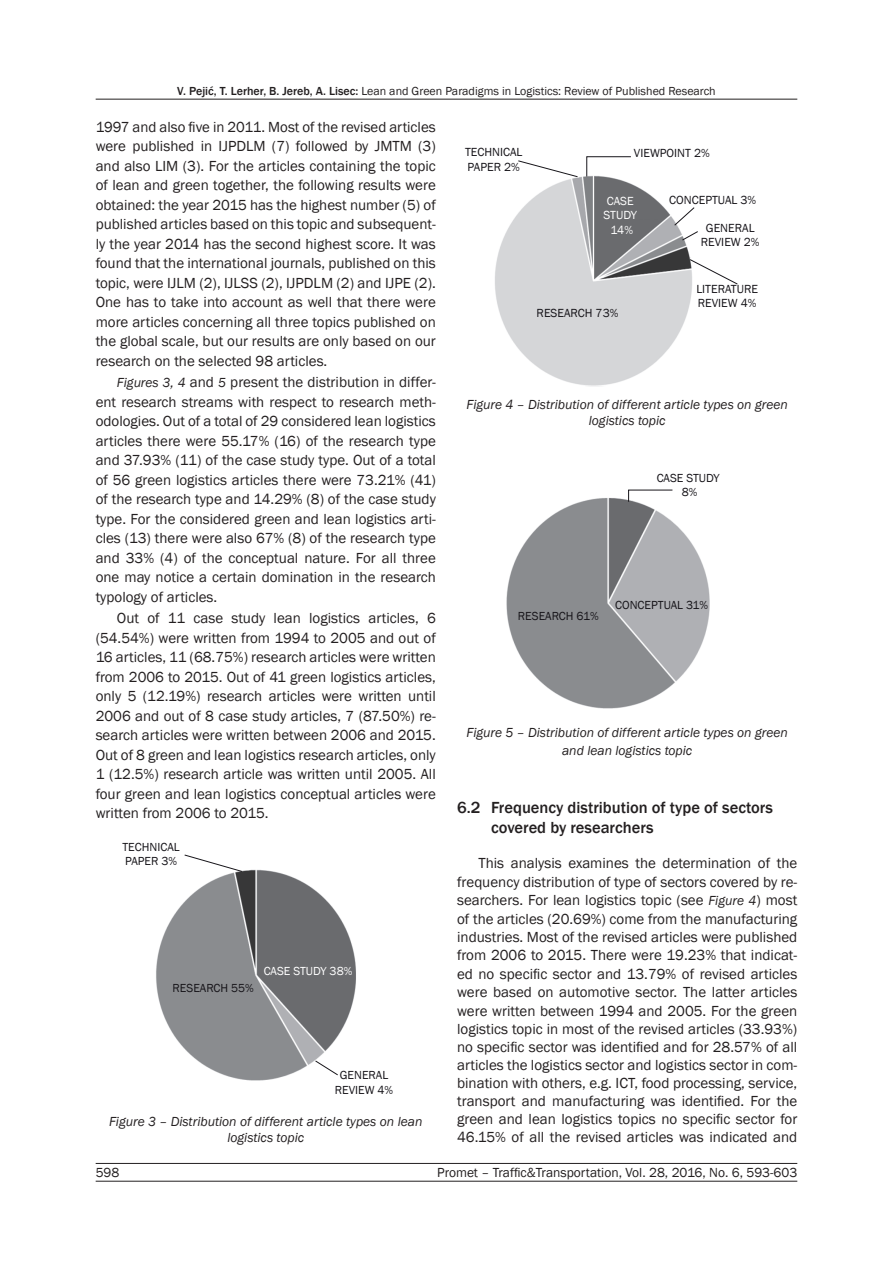
<style>
.page{position:relative;width:893px;height:1263px;background:#fff}
.page>*{position:absolute;margin:0;border:0;box-sizing:border-box;transform-origin:0 0}
.t1{font:500 16.5px/19.8px "Franklin Gothic";color:#231f20}
.t2{font:15px/19.5px "Franklin Gothic";color:#231f20;text-align:justify}
.t3{font:italic 13.5px/16.2px "Franklin Gothic";color:#231f20;text-align:center}
.t4{font:13.5px "Franklin Gothic";color:#231f20}
.t5{font:12px/14.4px "Franklin Gothic";color:#17151a}
.t6{font:12px "Franklin Gothic";color:#231f20}
.t7{font:12px/14.5px "Franklin Gothic";color:#fff;text-align:center}
.s1{font-weight:500}
.s2{font-style:italic;font-size:13.5px}
</style>
<div class="page">
<hr style="left:96px;top:1163px;width:701px;height:1px;background:#231f20">
<hr style="left:96px;top:1181px;width:701px;height:1px;background:#231f20">
<hr style="left:96px;top:99px;width:701px;height:1px;background:#231f20">
<img style="left:156px;top:869px;width:200px;height:212px">
<svg style="left:184px;top:854px;width:58px;height:18px"></svg>
<svg style="left:315px;top:1060px;width:23px;height:15px"></svg>
<img style="left:495px;top:176px;width:197px;height:211px">
<svg style="left:518px;top:160px;width:60px;height:17px"></svg>
<svg style="left:586px;top:156px;width:45px;height:21px"></svg>
<svg style="left:690px;top:259px;width:48px;height:26px"></svg>
<svg style="left:674px;top:207px;width:24px;height:34px"></svg>
<img style="left:506px;top:498px;width:204px;height:211px">
<svg style="left:628px;top:490px;width:45px;height:12px"></svg>
<p class="t6" style="left:177px;top:83px;width:540px"><span class="s1">V. Pejić, T. Lerher, B. Jereb, A. Lisec:</span> Lean and Green Paradigms in Logistics: Review of Published Research</p>
<p class="t2" style="left:96px;top:117px;width:342px">1997 and also five in 2011. Most of the revised articles were published in IJPDLM (7) followed by JMTM (3) and also LIM (3). For the articles containing the topic of lean and green together, the following results were obtained: the year 2015 has the highest number (5) of published articles based on this topic and subsequent&shy;ly the year 2014 has the second highest score. It was found that the international journals, published on this topic, were IJLM (2), IJLSS (2), IJPDLM (2) and IJPE (2).<br>One has to take into account as well that there were more articles concerning all three topics published on the global scale, but our results are only based on our research on the selected 98 articles.</p>
<p class="t2" style="left:96px;top:373px;width:342px;text-indent:21px"><span class="s2">Figures 3, 4</span> and <span class="s2">5</span> present the distribution in differ&shy;ent research streams with respect to research meth&shy;odologies. Out of a total of 29 considered lean logistics articles there were 55.17% (16) of the research type and 37.93% (11) of the case study type. Out of a total of 56 green logistics articles there were 73.21% (41) of the research type and 14.29% (8) of the case study type. For the considered green and lean logistics arti&shy;cles (13) there were also 67% (8) of the research type and 33% (4) of the conceptual nature. For all three one may notice a certain domination in the research typology of articles.</p>
<p class="t2" style="left:96px;top:609px;width:342px;text-indent:21px">Out of 11 case study lean logistics articles, 6 (54.54%) were written from 1994 to 2005 and out of 16 articles, 11 (68.75%) research articles were written from 2006 to 2015. Out of 41 green logistics articles, only 5 (12.19%) research articles were written until 2006 and out of 8 case study articles, 7 (87.50%) re&shy;search articles were written between 2006 and 2015.<br>Out of 8 green and lean logistics research articles, only 1 (12.5%) research article was written until 2005. All four green and lean logistics conceptual articles were written from 2006 to 2015.</p>
<p class="t5" style="left:122px;top:840px;width:59px">TECHNICAL<br>PAPER 3%</p>
<p class="t5" style="left:465px;top:145px;width:59px">TECHNICAL<br>PAPER 2%</p>
<p class="t5" style="left:634px;top:146px;width:77px">VIEWPOINT 2%</p>
<p class="t5" style="left:669px;top:193px;width:89px">CONCEPTUAL 3%</p>
<p class="t7" style="left:604px;top:194px;width:35px">CASE<br>STUDY<br>14%</p>
<p class="t5" style="left:701px;top:221px;width:60px;text-align:center">GENERAL<br>REVIEW 2%</p>
<p class="t5" style="left:696px;top:282px;width:63px">LITERATURE<br>REVIEW 4%</p>
<p class="t5" style="left:537px;top:306px;width:83px">RESEARCH 73%</p>
<p class="t3" style="left:467px;top:396px;width:323px">Figure 4 – Distribution of different article types on green logistics topic</p>
<p class="t5" style="left:657px;top:471px;width:64px;text-align:center">CASE STUDY<br>8%</p>
<p class="t5" style="left:615px;top:598px;width:94px">CONCEPTUAL 31%</p>
<p class="t5" style="left:518px;top:609px;width:82px">RESEARCH 61%</p>
<p class="t3" style="left:467px;top:724px;width:323px;line-height:18px">Figure 5 – Distribution of different article types on green and lean logistics topic</p>
<p class="t1" style="left:491px;top:798px;width:283px;text-indent:-34px">6.2 Frequency distribution of type of sectors covered by researchers</p>
<p class="t2" style="left:457px;top:854px;width:342px;line-height:18.3px;text-indent:21px">This analysis examines the determination of the frequency distribution of type of sectors covered by re&shy;searchers. For lean logistics topic (see <span class="s2">Figure 4</span>) most of the articles (20.69%) come from the manufacturing industries. Most of the revised articles were published from 2006 to 2015. There were 19.23% that indicat&shy;ed no specific sector and 13.79% of revised articles were based on automotive sector. The latter articles were written between 1994 and 2005. For the green logistics topic in most of the revised articles (33.93%) no specific sector was identified and for 28.57% of all articles the logistics sector and logistics sector in com&shy;bination with others, e.g. ICT, food processing, service, transport and manufacturing was identified. For the green and lean logistics topics no specific sector for 46.15% of all the revised articles was indicated and</p>
<p class="t7" style="left:264px;top:964px;width:90px">CASE STUDY 38%</p>
<p class="t5" style="left:173px;top:981px;width:83px">RESEARCH 55%</p>
<p class="t5" style="left:335px;top:1068px;width:60px;text-align:center">GENERAL<br>REVIEW 4%</p>
<p class="t3" style="left:109px;top:1113px;width:315px">Figure 3 – Distribution of different article types on lean logistics topic</p>
<p class="t4" style="left:96px;top:1164px;width:25px">598</p>
<p class="t4" style="left:437px;top:1164px;width:361px">Promet – Traffic&amp;Transportation, Vol. 28, 2016, No. 6, 593-603</p>
</div>
